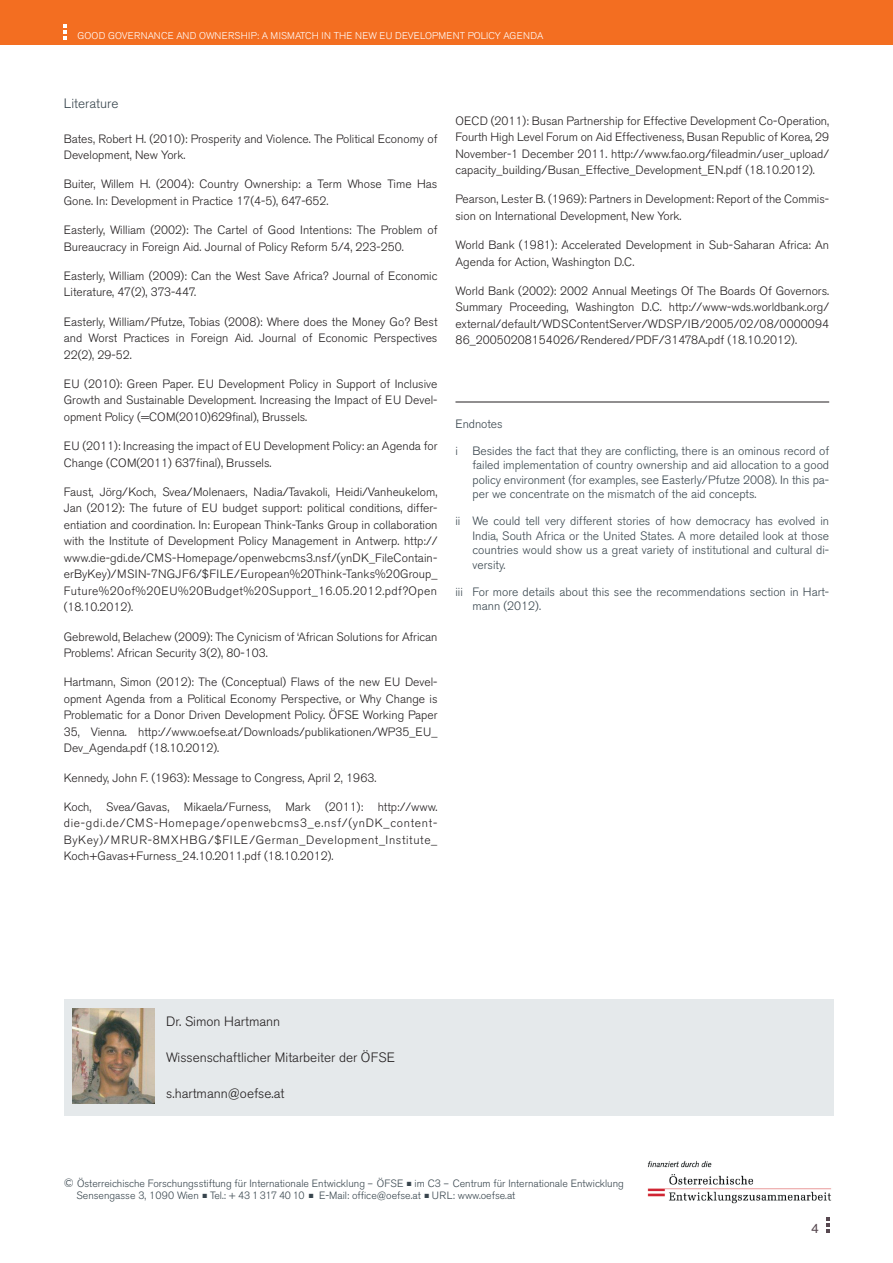
<style>
.page{position:relative;width:893px;height:1263px;background:#fff}
.page>*{position:absolute;margin:0;border:0;box-sizing:border-box;transform-origin:0 0}
.t1{font:300 13.5px "Akzidenz Grotesk BE";color:#231f20}
.t2{font:300 13.5px "Akzidenz Grotesk BE";color:#38454d}
.t3{font:13.5px "Akzidenz Grotesk BE";color:#574850}
.t4{font:300 12px/16.5px "Akzidenz Grotesk BE";color:#231f20}
.t5{font:300 12px/14.4px "Akzidenz Grotesk BE";color:#38454d;text-align:justify}
.t6{font:300 10.5px/12px "Akzidenz Grotesk BE";color:#38454d}
.t7{font:300 9.75px "Akzidenz Grotesk BE";letter-spacing:.02em;color:#fff}
.t8{font:300 9.75px "Akzidenz Grotesk BE";letter-spacing:.04em;color:#fff}
.s1{font-size:12px}
.s2{font-family:"Signa Column"}
.s3{font-family:"Arial";font-weight:400;font-size:9px}
</style>
<div class="page">
<div style="left:0;top:0;width:893px;height:45px;background:#f36e21"></div>
<svg style="left:827px;top:1218px;width:3px;height:15px"></svg>
<svg style="left:64px;top:25px;width:3px;height:15px"></svg>
<hr style="left:455px;top:402px;width:374px;height:1px;background:#231f20">
<img style="left:647px;top:1160px;width:185px;height:44px">
<div style="left:64px;top:999px;width:769px;height:117px;background:#e5e9eb"></div>
<img style="left:72px;top:1008px;width:83px;height:95px">
<p class="t7" style="left:77px;top:30px;width:15px">Good</p>
<p class="t8" style="left:108px;top:30px;width:134px">Governance and Ownership</p>
<p class="t7" style="left:257px;top:30px;width:29px">: A Mismatch</p>
<p class="t7" style="left:322px;top:30px;width:20px">in the</p>
<p class="t7" style="left:355px;top:30px;width:8px">New</p>
<p class="t7" style="left:380px;top:30px;width:42px">EU Developme</p>
<p class="t7" style="left:453px;top:30px;width:28px">nt Polic</p>
<p class="t7" style="left:495px;top:30px;width:43px">y Agenda</p>
<p class="t2" style="left:64px;top:96px;width:56px">Literature</p>
<p class="t4" style="left:64px;top:130px;width:375px">Bates, Robert H. (2010): Prosperity and Violence. The Political Economy of<br>Development, N ew York.</p>
<p class="t4" style="left:64px;top:176px;width:375px">Buiter, Willem H. (2004): Country Ownership: a Term Whose Time Has<br>Gone. In: Development in Practice 17(4-5), 647-652.</p>
<p class="t4" style="left:64px;top:222px;width:375px">Easterly, William (2002): The Cartel of Good Intentions: The Problem of<br>Bureaucracy in Foreign Aid. Journal of Policy Reform 5/4, 223-250.</p>
<p class="t4" style="left:64px;top:268px;width:375px">Easterly, William (2009): Can the West Save Africa? Journal of Economic<br>Literature, 47(2), 373-447.</p>
<p class="t4" style="left:64px;top:313px;width:375px;text-align:justify">Easterly, William/Pfutze, Tobias (2008): Where does the Money Go? Best and Worst Practices in Foreign Aid. Journal of Economic Perspectives 22(2), 29-52.</p>
<p class="t4" style="left:64px;top:376px;width:375px;text-align:justify">EU (2010): Green Paper. EU Development Policy in Support of Inclusive Growth and Sustainable Development. Increasing the Impact of EU Devel&shy;opment Policy (=COM(2010)629final), Brussels.</p>
<p class="t4" style="left:64px;top:438px;width:375px">EU (2011): Increasing the impact of EU Development Policy: an Agenda for<br>Change (COM(2011) 637final), Brussels.</p>
<p class="t4" style="left:64px;top:484px;width:375px;text-align:justify">Faust, Jörg/Koch, Svea/Molenaers, Nadia/Tavakoli, Heidi/Vanheukelom, Jan (2012): The future of EU budget support: political conditions, differ&shy;entiation and coordination. In: European Think-Tanks Group in collaboration with the Institute of Development Policy Management in Antwerp. http:// www.die-gdi.de/CMS-Homepage/openwebcms3.nsf/(ynDK_FileContain&shy;erByKey)/MSIN-7N GJF6/$FILE/European%20Think-Tanks%20Group_ Future%20of%20EU%20Budget%20Support_16.05.2012.pdf?Open (18.10.2012).</p>
<p class="t4" style="left:64px;top:628px;width:375px">Gebrewold, Belachew (2009): The Cynicism of ‘African Solutions for African<br>Problems’. African Security 3(2), 80-103.</p>
<p class="t4" style="left:64px;top:674px;width:375px;text-align:justify">Hartmann, Simon (2012): The (Conceptual) Flaws of the new EU Devel&shy;opment Agenda from a Political Economy Perspective, or Why Change is Problematic for a Donor Driven Development Policy. ÖFSE Working Paper 35, Vienna. http://www.oefse.at/Downloads/publikationen/WP35_EU_ Dev_Agenda.pdf (18.10.2012).</p>
<p class="t4" style="left:64px;top:769px;width:314px">Kennedy, John F. (1963): Message to Congress, April 2, 1963.</p>
<p class="t4" style="left:64px;top:799px;width:375px;text-align:justify">Koch, Svea/Gavas, Mikaela/Furness, Mark (2011): http://www. die-gdi.de/CMS-Homepage/openwebcms3_e.nsf/(ynDK_content-ByKey)/MRUR-8MXHBG/$FILE/German_Development_Institute_ Koch+Gavas+Furness_24.10.2011.pdf (18.10.2012).</p>
<p class="t4" style="left:455px;top:112px;width:375px;text-align:justify">OECD (2011): Busan Partnership for Effective Development Co-Operation, Fourth High Level Forum on Aid Effectiveness, Busan Republic of Korea, 29<br>N ovember-1 December 2011. http://www.fao.org/fileadmin/user_upload/ capacity_building/Busan_Effective_Development_EN .pdf (18.10.2012).</p>
<p class="t4" style="left:455px;top:191px;width:375px">Pearson, Lester B. (1969): Partners in Development: Report of the Commis&shy;sion on International Development, New York.</p>
<p class="t4" style="left:455px;top:237px;width:375px">World Bank (1981): Accelerated Development in Sub-Saharan Africa: An<br>Agenda for Action, Washington D.C.</p>
<p class="t4" style="left:455px;top:283px;width:375px;text-align:justify">World Bank (2002): 2002 Annual Meetings Of The Boards Of Governors.<br>Summary Proceeding, Washington D.C. http://www-wds.worldbank.org/ external/default/WDSContentServer/WDSP/IB/2005/02/08/0000094<br>86_20050208154026/Rendered/PDF/31478A.pdf (18.10.2012).</p>
<p class="t5" style="left:455px;top:417px;width:49px">Endnotes</p>
<p class="t5" style="left:472px;top:444px;width:358px;text-indent:-17px">i Besides the fact that they are conflicting, there is an ominous record of failed implementation of country ownership and aid allocation to a good policy environment (for examples, see Easterly/Pfutze 2008). In this pa&shy;per we concentrate on the mismatch of the aid concepts.</p>
<p class="t5" style="left:472px;top:514px;width:358px;text-indent:-17px">ii We could tell very different stories of how democracy has evolved in India, South Africa or the United States. A more detailed look at those countries would show us a great variety of institutional and cultural di&shy;versity.</p>
<p class="t5" style="left:472px;top:585px;width:358px;text-indent:-17px">iii For more details about this see the recommendations section in Hart&shy;mann (2012).</p>
<p class="t1" style="left:166px;top:1014px;width:115px">Dr. Simon Hartmann</p>
<p class="t1" style="left:166px;top:1050px;width:230px">Wissenschaftlicher Mitarbeiter der ÖFSE</p>
<p class="t1" style="left:166px;top:1086px;width:120px">s.hartmann@oefse.at</p>
<p class="t6" style="left:77px;top:1177px;width:549px;text-indent:-13px"><span class="s1">©</span> Österreichische Forschungsstiftung für Internationale Entwicklung <span class="s2">–</span> ÖFSE <span class="s3">■</span> im C3 <span class="s2">–</span> Centrum für Internationale Entwicklung<br>Sensengasse 3, 1090 Wien <span class="s3">■</span> Tel.: + 43 1 317 40 10 <span class="s3">■</span> E-Mail: office@oefse.at <span class="s3">■</span> URL: www.oefse.at</p>
<p class="t3" style="left:811px;top:1220px;width:9px">4</p>
</div>
